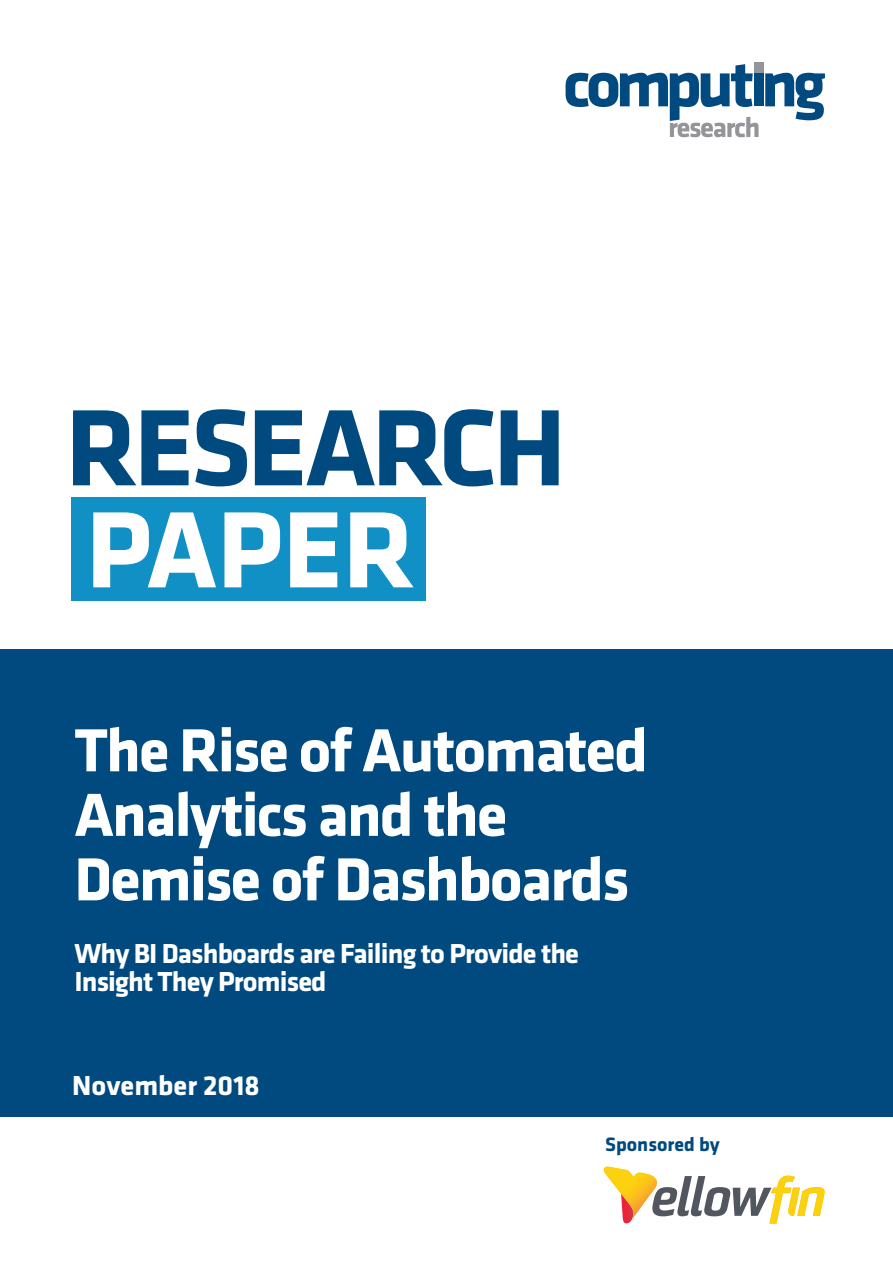
<style>
.page{position:relative;width:893px;height:1263px;background:#fff}
.page>*{position:absolute;margin:0;border:0;box-sizing:border-box;transform-origin:0 0}
.t1{font:700 112.5px "Klavika";letter-spacing:-.035em;color:#004a7f}
.t2{font:700 112.5px "Klavika";color:#fff}
.t3{font:700 63px/64.5px "Klavika";letter-spacing:-.03em;color:#fff}
.t4{font:700 28.5px/28.5px "Klavika";letter-spacing:-.03em;color:#fff}
.t5{font:700 28.5px "Klavika";color:#fff}
.t6{font:700 20.1px "Klavika";color:#004a7f}
</style>
<div class="page">
<svg style="left:603px;top:1167px;width:222px;height:57px"></svg>
<div style="left:72px;top:497px;width:354px;height:104px;background:#1090c5"></div>
<div style="left:0;top:649px;width:893px;height:467px;background:#004a7f"></div>
<div style="left:754px;top:62px;width:10px;height:11px;background:#939598"></div>
<div style="left:754px;top:73px;width:10px;height:33px;background:#004a7f"></div>
<svg style="left:765px;top:73px;width:60px;height:47px"></svg>
<svg style="left:566px;top:64px;width:193px;height:73px"></svg>
<h1 class="t1" style="left:66px;top:367px;width:502px">RESEARCH</h1>
<h1 class="t2" style="left:86px;top:469px;width:331px">PAPER</h1>
<h2 class="t3" style="left:74px;top:715px;width:575px">The Rise of Automated<br>Analytics and the<br>Demise of Dashboards</h2>
<p class="t4" style="left:74px;top:938px;width:506px">Why BI Dashboards are Failing to Provide the<br>Insight They Promised</p>
<p class="t5" style="left:72px;top:1065px;width:189px">November 2018</p>
<p class="t6" style="left:605px;top:1130px;width:116px">Sponsored by</p>
</div>
